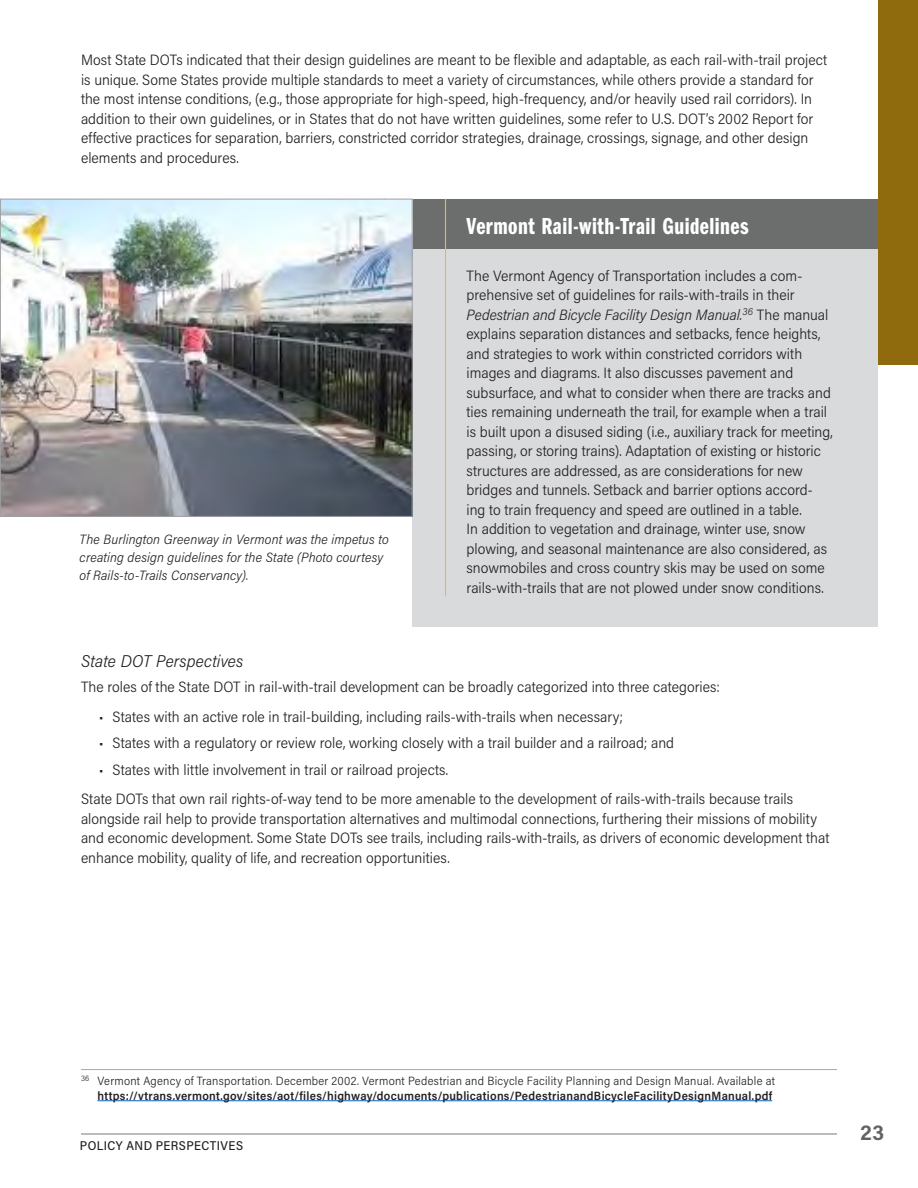
<style>
.page{position:relative;width:918px;height:1188px;background:#fff}
.page>*{position:absolute;margin:0;border:0;box-sizing:border-box;transform-origin:0 0}
.t1{font:24px "Franklin Gothic URW Com Dem";letter-spacing:.02em;color:#fff}
.t2{font:700 21px "Acumin Pro Semi Cond";color:#636366}
.t3{font:italic 300 17.1px "Acumin Pro Semi Cond";letter-spacing:.01em;color:#231f20}
.t4{font:300 15px/19.5px "Acumin Pro Semi Cond";color:#231f20}
.t5{font:italic 300 13.5px/18px "Acumin Pro Semi Cond";letter-spacing:.01em;color:#231f20}
.t6{font:500 12.75px "Acumin Pro Semi Cond";letter-spacing:.035em;color:#231f20}
.t7{font:600 12px/15px "Acumin Pro Semi Cond";letter-spacing:.02em;color:#231f20;text-align:right}
.s1{font-style:italic}
.s2{font-weight:300}
</style>
<div class="page">
<div style="left:878px;top:0;width:40px;height:364px;background:#906b0e"></div>
<hr style="left:81px;top:1133px;width:756px;height:2px;background:#86888b">
<div style="left:413px;top:199px;width:465px;height:427px;background:#d9dadb"></div>
<div style="left:150px;top:199px;width:728px;height:50px;background:#6c6d6d"></div>
<hr style="left:81px;top:1069px;width:756px;height:1px;background:#a8a9ad">
<hr style="left:98px;top:1100px;width:674px;height:1px;background:#0563c1">
<img style="left:2px;top:201px;width:409px;height:314px">
<div style="left:0;top:199px;width:413px;height:318px;border:1px solid #9d9fa2"></div>
<hr style="left:445px;top:199px;width:1px;height:397px;background:#ecba40">
<p class="t4" style="left:81px;top:49px;width:748px">Most State DOTs indicated that their design guidelines are meant to be flexible and adaptable, as each rail-with-trail project is unique. Some States provide multiple standards to meet a variety of circumstances, while others provide a standard for the most intense conditions, (e.g., those appropriate for high-speed, high-frequency, and/or heavily used rail corridors). In addition to their own guidelines, or in States that do not have written guidelines, some refer to U.S. DOT’s 2002 Report for effective practices for separation, barriers, constricted corridor strategies, drainage, crossings, signage, and other design elements and procedures.</p>
<p class="t5" style="left:80px;top:529px;width:311px">The Burlington Greenway in Vermont was the impetus to creating design guidelines for the State (Photo courtesy of Rails-to-Trails Conservancy).</p>
<h3 class="t1" style="left:467px;top:209px;width:284px">Vermont Rail-with-Trail Guidelines</h3>
<p class="t4" style="left:467px;top:265px;width:368px">The Vermont Agency of Transportation includes a com&shy;prehensive set of guidelines for rails-with-trails in their <span class="s1">Pedestrian and Bicycle Facility Design Manual.</span><sup>36</sup> The manual explains separation distances and setbacks, fence heights, and strategies to work within constricted corridors with images and diagrams. It also discusses pavement and subsurface, and what to consider when there are tracks and ties remaining underneath the trail, for example when a trail is built upon a disused siding (i.e., auxiliary track for meeting, passing, or storing trains). Adaptation of existing or historic structures are addressed, as are considerations for new bridges and tunnels. Setback and barrier options accord&shy;ing to train frequency and speed are outlined in a table.<br>In addition to vegetation and drainage, winter use, snow plowing, and seasonal maintenance are also considered, as snowmobiles and cross country skis may be used on some rails-with-trails that are not plowed under snow conditions.</p>
<h3 class="t3" style="left:81px;top:649px;width:164px">State DOT Perspectives</h3>
<p class="t4" style="left:81px;top:677px;width:641px">The roles of the State DOT in rail-with-trail development can be broadly categorized into three categories:</p>
<p class="t4" style="left:99px;top:707px;width:526px">• States with an active role in trail-building, including rails-with-trails when necessary;</p>
<p class="t4" style="left:99px;top:733px;width:577px">• States with a regulatory or review role, working closely with a trail builder and a railroad; and</p>
<p class="t4" style="left:99px;top:759px;width:351px">• States with little involvement in trail or railroad projects.</p>
<p class="t4" style="left:81px;top:789px;width:750px">State DOTs that own rail rights-of-way tend to be more amenable to the development of rails-with-trails because trails alongside rail help to provide transportation alternatives and multimodal connections, furthering their missions of mobility and economic development. Some State DOTs see trails, including rails-with-trails, as drivers of economic development that enhance mobility, quality of life, and recreation opportunities.</p>
<p class="t7" style="left:81px;top:1072px;width:696px"><sup>36</sup> <span class="s2">Vermont Agency of Transportation. December 2002. Vermont Pedestrian and Bicycle Facility Planning and Design Manual. Available at </span>https://vtrans.vermont.gov/sites/aot/files/highway/documents/publications/PedestrianandBicycleFacilityDesignManual.pdf</p>
<p class="t6" style="left:80px;top:1137px;width:165px">POLICY AND PERSPECTIVES</p>
<h2 class="t2" style="left:861px;top:1118px;width:25px">23</h2>
</div>
